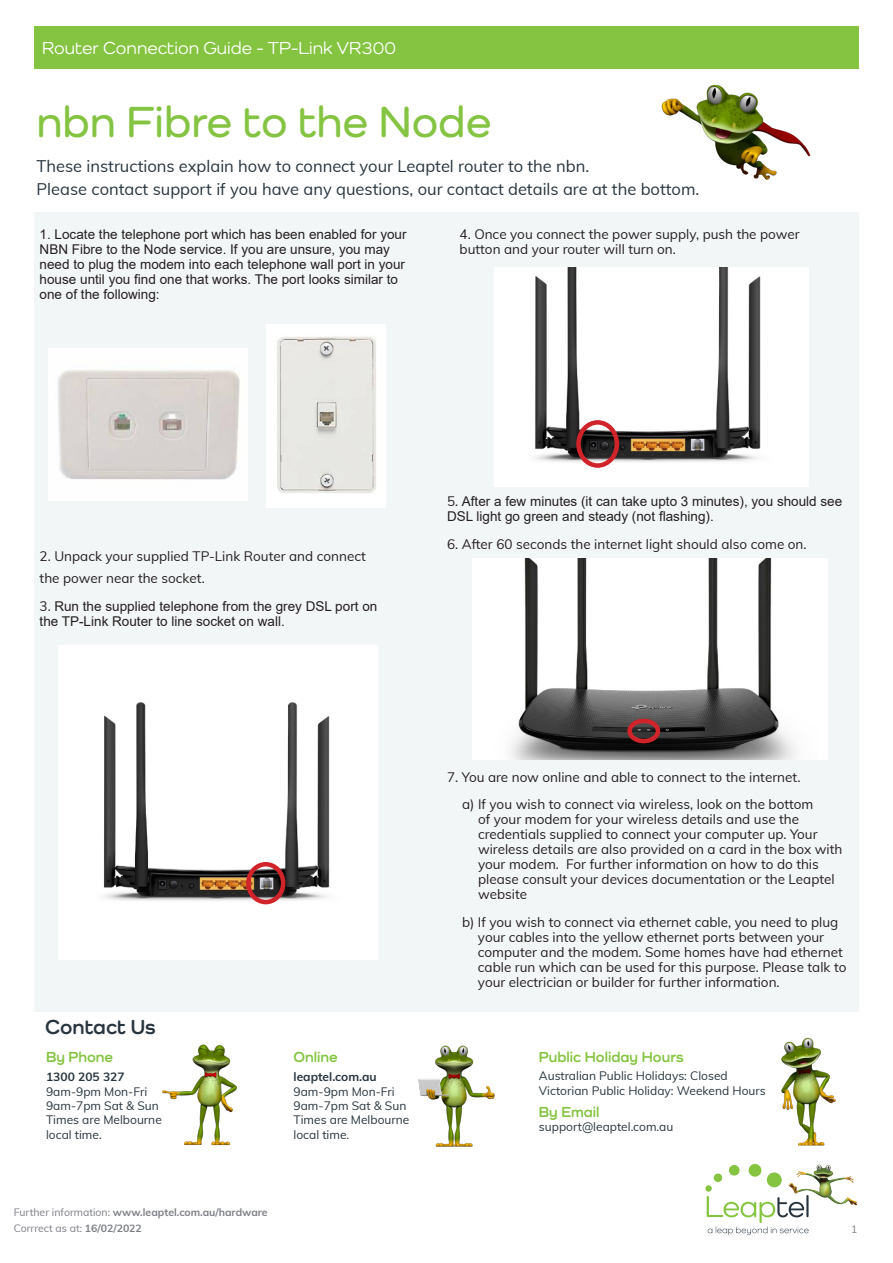
<style>
.page{position:relative;width:893px;height:1263px;background:#fff}
.page>*{position:absolute;margin:0;border:0;box-sizing:border-box;transform-origin:0 0}
.Heading_1{font:600 45px "Como";color:#84c442}
.Heading_2{font:700 21px "Como";color:#28353e}
.t1{font:500 18px "Como";color:#fff}
.Heading_2-2{font:16.5px "Muli";color:#28353e}
.t2{font:700 15px "Como";color:#84c440}
.Body_Text{font:13.5px/15px "Muli";color:#231f20}
.Body_Text-2{font:13.5px/15px "Arial";color:#231f20}
.t3{font:12px/14.4px "Muli";color:#28353e}
.t4{font:700 12px "Muli";color:#28353e}
.t5{font:700 10.5px/15.6px "Muli";color:#7d7f86}
.t6{font:10.5px "Muli";color:#7d7f86}
.s1{font-family:"Muli"}
.s2{font-weight:400}
</style>
<div class="page">
<div style="left:34px;top:26px;width:825px;height:42px;background:#84c440"></div>
<svg style="left:705px;top:1185px;width:7px;height:7px"></svg>
<div style="left:714px;top:1173px;width:8px;height:9px;background:#85c440;border-radius:50%"></div>
<div style="left:729px;top:1165px;width:10px;height:10px;background:#85c440;border-radius:50%"></div>
<div style="left:749px;top:1164px;width:12px;height:13px;background:#85c440;border-radius:50%"></div>
<div style="left:767px;top:1172px;width:15px;height:15px;background:#85c440;border-radius:50%"></div>
<svg style="left:707px;top:1196px;width:102px;height:39px"></svg>
<img style="left:788px;top:1164px;width:70px;height:44px">
<div style="left:34px;top:213px;width:825px;height:799px;background:#f3f6f7"></div>
<img style="left:661px;top:84px;width:150px;height:96px">
<img style="left:162px;top:1044px;width:75px;height:102px">
<img style="left:781px;top:1037px;width:55px;height:109px">
<img style="left:418px;top:1045px;width:77px;height:102px">
<img style="left:266px;top:325px;width:119px;height:182px">
<img style="left:48px;top:349px;width:200px;height:151px">
<img style="left:59px;top:645px;width:318px;height:315px">
<div style="left:246px;top:862px;width:39px;height:42px;border:4px solid #d1232a;border-radius:50%"></div>
<img style="left:494px;top:268px;width:314px;height:218px">
<div style="left:576px;top:420px;width:43px;height:48px;border:4px solid #d1232a;border-radius:50%"></div>
<img style="left:472px;top:558px;width:355px;height:201px">
<div style="left:627px;top:719px;width:33px;height:24px;border:4px solid #d1232a;border-radius:50%"></div>
<h3 class="t1" style="left:42px;top:37px;width:355px">Router Connection Guide - TP-Link VR300</h3>
<p class="Heading_1" style="left:36px;top:94px;width:456px">nbn Fibre to the Node</p>
<p class="Heading_2-2" style="left:36px;top:154px;width:554px">These instructions explain how to connect your Leaptel router to the nbn.</p>
<p class="Heading_2-2" style="left:36px;top:177px;width:664px">Please contact support if you have any questions, our contact details are at the bottom.</p>
<p class="Body_Text-2" style="left:40px;top:226px;width:368px">1. Locate the telephone port which has been enabled for your NBN Fibre to the Node service. If you are unsure, you may need to plug the modem into each telephone wall port in your house until you find one that works. The port looks similar to one of the following:</p>
<p class="Body_Text" style="left:460px;top:226px;width:342px">4. Once you connect the power supply, push the power button and your router will turn on.</p>
<p class="Body_Text" style="left:40px;top:545px;width:328px;line-height:21.6px">2. Unpack your supplied TP-Link Router and connect the power near the socket.</p>
<p class="Body_Text-2" style="left:40px;top:598px;width:339px"><span class="s1">3.</span> Run the supplied telephone from the grey DSL port on the TP-Link Router to line socket on wall.</p>
<p class="Body_Text-2" style="left:447px;top:493px;width:397px"><span class="s1">5.</span> After a few minutes (it can take upto 3 minutes), you should see<br>DSL light go green and steady (not flashing).</p>
<p class="Body_Text" style="left:447px;top:535px;width:361px">6. After 60 seconds the internet light should also come on.</p>
<p class="Heading_2" style="left:45px;top:1014px;width:112px">Contact Us</p>
<p class="t2" style="left:46px;top:1047px;width:69px">By Phone</p>
<p class="t4" style="left:46px;top:1068px;width:80px">1300 205 327</p>
<p class="t3" style="left:46px;top:1083px;width:103px">9am-9pm Mon-Fri</p>
<p class="t3" style="left:46px;top:1098px;width:114px">9am-7pm Sat &amp; Sun</p>
<p class="t3" style="left:46px;top:1112px;width:117px">Times are Melbourne local time.</p>
<p class="t2" style="left:294px;top:1047px;width:46px">Online</p>
<p class="t4" style="left:294px;top:1068px;width:85px">leaptel.com.au</p>
<p class="t3" style="left:294px;top:1083px;width:103px">9am-9pm Mon-Fri</p>
<p class="t3" style="left:294px;top:1098px;width:114px">9am-7pm Sat &amp; Sun</p>
<p class="t3" style="left:294px;top:1112px;width:117px">Times are Melbourne local time.</p>
<p class="t5" style="left:14px;top:1204px;width:255px"><span class="s2">Further information:</span> www.leaptel.com.au/hardware<br><span class="s2">Corrrect as at:</span> 16/02/2022</p>
<p class="Body_Text" style="left:447px;top:768px;width:355px">7. You are now online and able to connect to the internet.</p>
<p class="Body_Text" style="left:478px;top:796px;width:366px;text-indent:-16px">a) If you wish to connect via wireless, look on the bottom<br>of your modem for your wireless details and use the credentials supplied to connect your computer up. Your wireless details are also provided on a card in the box with your modem. For further information on how to do this please consult your devices documentation or the Leaptel website</p>
<p class="Body_Text" style="left:478px;top:914px;width:370px;text-indent:-16px">b) If you wish to connect via ethernet cable, you need to plug your cables into the yellow ethernet ports between your computer and the modem. Some homes have had ethernet cable run which can be used for this purpose. Please talk to your electrician or builder for further information.</p>
<p class="t2" style="left:539px;top:1047px;width:146px">Public Holiday Hours</p>
<p class="t3" style="left:539px;top:1068px;width:190px">Australian Public Holidays: Closed</p>
<p class="t3" style="left:539px;top:1083px;width:228px">Victorian Public Holiday: Weekend Hours</p>
<p class="t2" style="left:539px;top:1103px;width:62px">By Email</p>
<p class="t3" style="left:539px;top:1119px;width:136px">support@leaptel.com.au</p>
<p class="t6" style="left:851px;top:1221px;width:8px">1</p>
</div>
